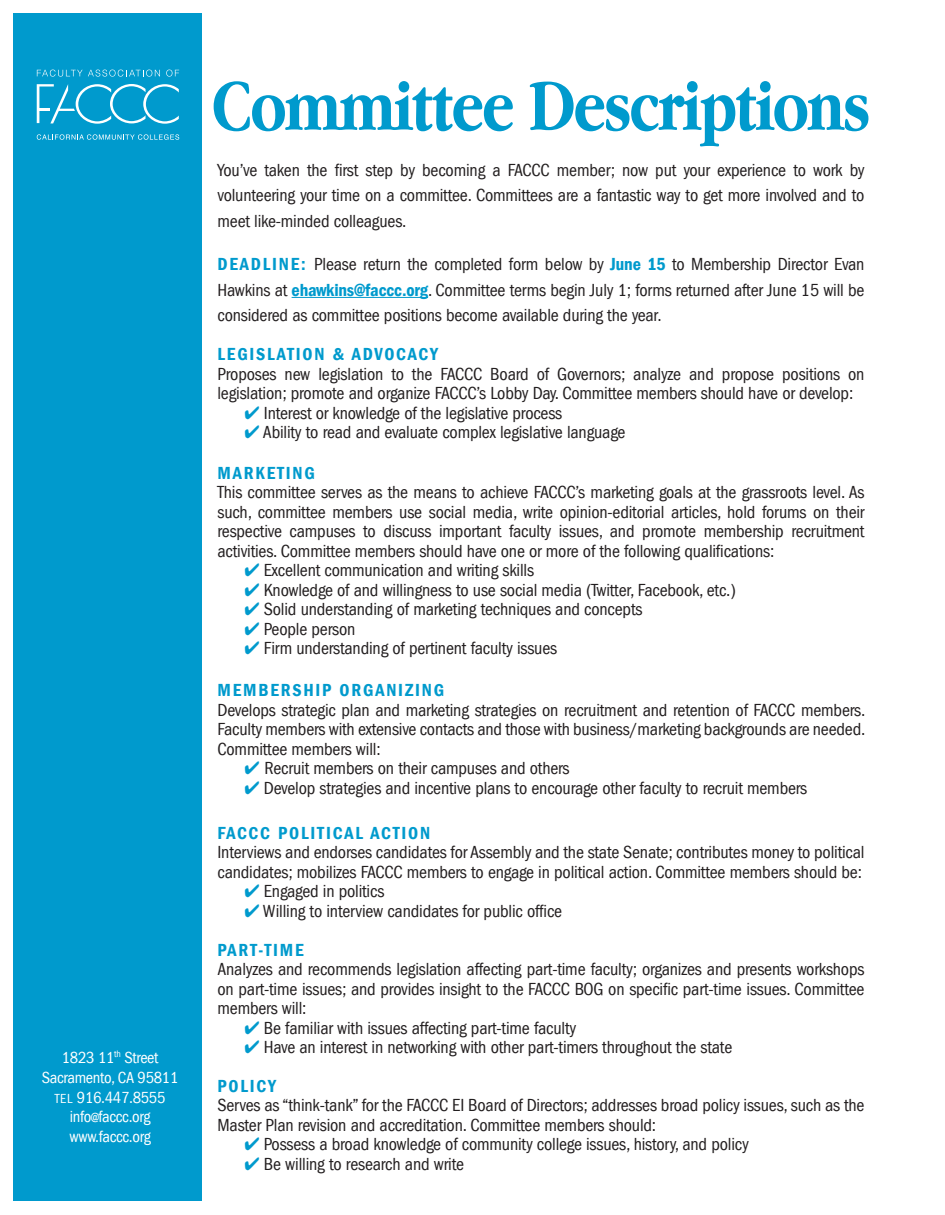
<style>
.page{position:relative;width:945px;height:1215px;background:#fff}
.page>*{position:absolute;margin:0;border:0;box-sizing:border-box;transform-origin:0 0}
.t1{font:700 75px "Apple Garamond";letter-spacing:-.025em;color:#009acd}
.t2{font:condensed 18px/19.5px "Franklin Gothic LT";letter-spacing:-.01em;color:#231f20;text-align:justify}
.t3{font:600 condensed 18px "Franklin Gothic LT";letter-spacing:.1em;color:#009acd}
.t4{font:condensed 16.5px/19.8px "Franklin Gothic LT";letter-spacing:-.02em;color:#fff;text-align:center}
.s1{font-size:13.5px}
.s2{font-weight:600;color:#009acd}
.s3{color:#009acd}
</style>
<div class="page">
<div style="left:14px;top:14px;width:188px;height:1188px;background:#009acd"></div>
<svg style="left:37px;top:70px;width:123px;height:7px"></svg>
<svg style="left:166px;top:70px;width:13px;height:7px"></svg>
<svg style="left:37px;top:134px;width:142px;height:6px"></svg>
<svg style="left:37px;top:84px;width:142px;height:40px"></svg>
<hr style="left:292px;top:297px;width:136px;height:1px;background:#009acd">
<p class="t4" style="left:42px;top:1048px;width:138px">1823 11<sup>th</sup> Street<br>Sacramento, CA 95811<br><span class="s1">TEL</span> 916.447.8555 info<span class="s1">@</span>faccc.org www.faccc.org</p>
<h1 class="t1" style="left:212px;top:64px;width:660px">Committee Descriptions</h1>
<p class="t2" style="left:218px;top:157px;width:649px;line-height:25.5px">You’ve taken the first step by becoming a FACCC member; now put your experience to work by volunteering your time on a committee. Committees are a fantastic way to get more involved and to meet like-minded colleagues.</p>
<p class="t2" style="left:218px;top:252px;width:649px;line-height:25.5px"><span class="s2">DEADLINE:</span> Please return the completed form below by <span class="s2">June 15</span> to Membership Director Evan Hawkins at <span class="s2">ehawkins@faccc.org</span>. Committee terms begin July 1; forms returned after June 15 will be considered as committee positions become available during the year.</p>
<p class="t3" style="left:218px;top:344px;width:222px">LEGISLATION &amp; ADVOCACY</p>
<p class="t2" style="left:218px;top:364px;width:649px">Proposes new legislation to the FACCC Board of Governors; analyze and propose positions on legislation; promote and organize FACCC’s Lobby Day. Committee members should have or develop:</p>
<p class="t2" style="left:244px;top:403px;width:319px"><span class="s3">✔</span> Interest or knowledge of the legislative process</p>
<p class="t2" style="left:244px;top:423px;width:382px"><span class="s3">✔</span> Ability to read and evaluate complex legislative language</p>
<p class="t3" style="left:218px;top:462px;width:99px">MARKETING</p>
<p class="t2" style="left:218px;top:483px;width:649px">This committee serves as the means to achieve FACCC’s marketing goals at the grassroots level. As such, committee members use social media, write opinion-editorial articles, hold forums on their respective campuses to discuss important faculty issues, and promote membership recruitment activities. Committee members should have one or more of the following qualifications:</p>
<p class="t2" style="left:244px;top:561px;width:291px"><span class="s3">✔</span> Excellent communication and writing skills</p>
<p class="t2" style="left:244px;top:580px;width:493px"><span class="s3">✔</span> Knowledge of and willingness to use social media (Twitter, Facebook, etc.)</p>
<p class="t2" style="left:244px;top:600px;width:399px"><span class="s3">✔</span> Solid understanding of marketing techniques and concepts</p>
<p class="t2" style="left:244px;top:619px;width:112px"><span class="s3">✔</span> People person</p>
<p class="t2" style="left:244px;top:639px;width:314px"><span class="s3">✔</span> Firm understanding of pertinent faculty issues</p>
<p class="t3" style="left:218px;top:680px;width:228px">MEMBERSHIP ORGANIZING</p>
<p class="t2" style="left:218px;top:700px;width:649px">Develops strategic plan and marketing strategies on recruitment and retention of FACCC members.<br>Faculty members with extensive contacts and those with business/marketing backgrounds are needed.<br>Committee members will:</p>
<p class="t2" style="left:244px;top:759px;width:327px"><span class="s3">✔</span> Recruit members on their campuses and others</p>
<p class="t2" style="left:244px;top:778px;width:564px"><span class="s3">✔</span> Develop strategies and incentive plans to encourage other faculty to recruit members</p>
<p class="t3" style="left:218px;top:822px;width:214px">FACCC POLITICAL ACTION</p>
<p class="t2" style="left:218px;top:843px;width:649px">Interviews and endorses candidates for Assembly and the state Senate; contributes money to political candidates; mobilizes FACCC members to engage in political action. Committee members should be:</p>
<p class="t2" style="left:244px;top:881px;width:141px"><span class="s3">✔</span> Engaged in politics</p>
<p class="t2" style="left:218px;top:891px;width:346px;line-height:39px;text-indent:27px"><span class="s3">✔</span> Willing to interview candidates for public office<br><span class="s2">PART-TIME</span></p>
<p class="t2" style="left:218px;top:959px;width:649px">Analyzes and recommends legislation affecting part-time faculty; organizes and presents workshops on part-time issues; and provides insight to the FACCC BOG on specific part-time issues. Committee members will:</p>
<p class="t2" style="left:244px;top:1018px;width:333px"><span class="s3">✔</span> Be familiar with issues affecting part-time faculty</p>
<p class="t2" style="left:218px;top:1028px;width:516px;line-height:39px;text-indent:27px"><span class="s3">✔</span> Have an interest in networking with other part-timers throughout the state<br><span class="s2">POLICY</span></p>
<p class="t2" style="left:218px;top:1096px;width:649px">Serves as “think-tank” for the FACCC EI Board of Directors; addresses broad policy issues, such as the<br>Master Plan revision and accreditation. Committee members should:</p>
<p class="t2" style="left:244px;top:1135px;width:506px"><span class="s3">✔</span> Possess a broad knowledge of community college issues, history, and policy</p>
<p class="t2" style="left:244px;top:1154px;width:221px"><span class="s3">✔</span> Be willing to research and write</p>
</div>
